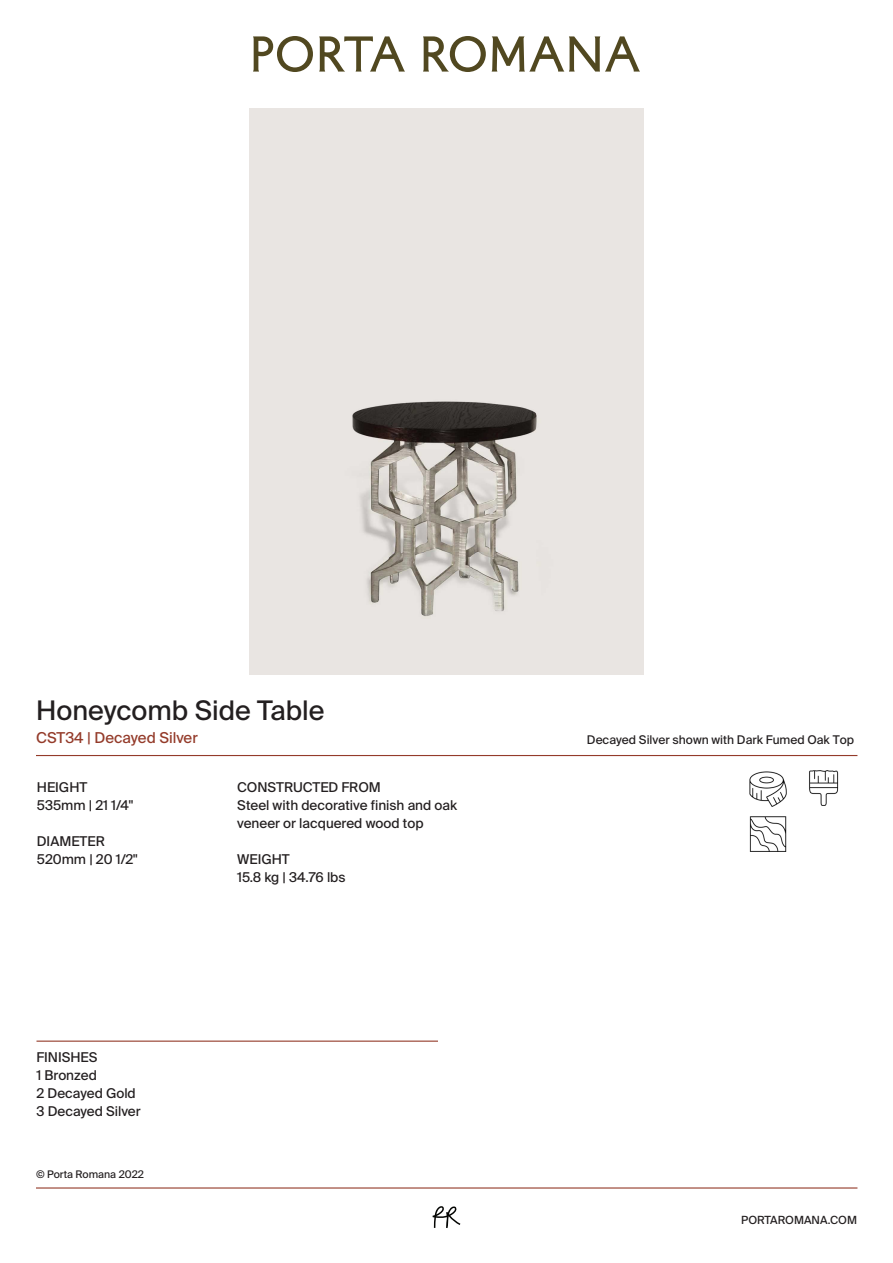
<style>
.page{position:relative;width:893px;height:1263px;background:#fff}
.page>*{position:absolute;margin:0;border:0;box-sizing:border-box;transform-origin:0 0}
.t1{font:27px "Suisse Intl";color:#231f20}
.t2{font:15px "Suisse Intl";color:#943b2a}
.t3{font:13.5px/18px "Suisse Intl";color:#231f20}
.t4{font:12px "Suisse Intl";color:#231f20}
.t5{font:11.25px "Suisse Intl";color:#231f20}
.t6{font:10.5px "Suisse Intl";color:#231f20}
</style>
<div class="page">
<hr style="left:36px;top:755px;width:821px;height:1px;background:#943b2a">
<img style="left:250px;top:108px;width:393px;height:566px">
<svg style="left:253px;top:36px;width:60px;height:36px"></svg>
<svg style="left:319px;top:36px;width:86px;height:36px"></svg>
<svg style="left:423px;top:36px;width:63px;height:36px"></svg>
<svg style="left:492px;top:36px;width:148px;height:36px"></svg>
<hr style="left:36px;top:1040px;width:402px;height:2px;background:#943b2a">
<svg style="left:433px;top:1206px;width:27px;height:22px"></svg>
<hr style="left:36px;top:1187px;width:821px;height:1px;background:#943b2a">
<img style="left:749px;top:772px;width:38px;height:35px">
<img style="left:809px;top:771px;width:30px;height:35px">
<img style="left:749px;top:817px;width:38px;height:35px">
<h1 class="t1" style="left:36px;top:695px;width:290px">Honeycomb Side Table</h1>
<p class="t2" style="left:36px;top:729px;width:163px">CST34 | Decayed Silver</p>
<p class="t4" style="left:587px;top:733px;width:269px">Decayed Silver shown with Dark Fumed Oak Top</p>
<p class="t3" style="left:37px;top:778px;width:98px">HEIGHT<br>535mm | 21 1/4"</p>
<p class="t3" style="left:37px;top:832px;width:102px">DIAMETER<br>520mm | 20 1/2"</p>
<p class="t3" style="left:36px;top:1048px;width:106px">FINISHES<br>1 Bronzed<br>2 Decayed Gold<br>3 Decayed Silver</p>
<p class="t6" style="left:36px;top:1168px;width:109px">© Porta Romana 2022</p>
<p class="t3" style="left:237px;top:778px;width:221px">CONSTRUCTED FROM<br>Steel with decorative finish and oak veneer or lacquered wood top</p>
<p class="t3" style="left:237px;top:850px;width:110px">WEIGHT<br>15.8 kg | 34.76 lbs</p>
<p class="t5" style="left:741px;top:1213px;width:117px">PORTAROMANA.COM</p>
</div>
